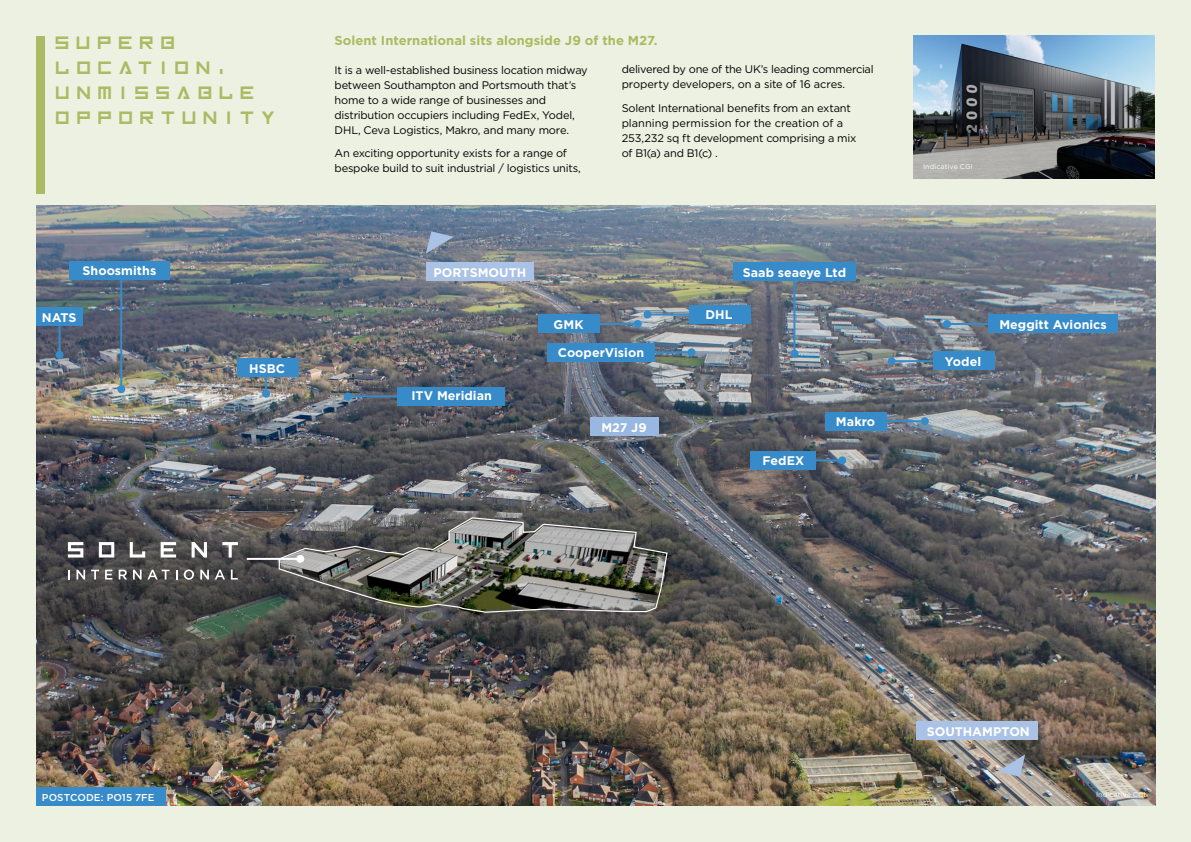
<style>
.page{position:relative;width:1191px;height:842px;background:#edf1e1}
.page>*{position:absolute;margin:0;border:0;box-sizing:border-box;transform-origin:0 0}
.t1{font:40px "Inversionz Unboxed";letter-spacing:-.1em;color:#aabb63}
.t2{font:700 13px "Gotham";letter-spacing:.005em;color:#aabb63}
.t3{font:700 12.5px "Gotham";letter-spacing:.005em;color:#fff}
.t4{font:11px/15px "Gotham";letter-spacing:-.02em;color:#000}
.t5{font:500 10px "Gotham";letter-spacing:.005em;color:#fff}
.t6{font:7px "Gotham";letter-spacing:.015em;color:#fff}
</style>
<div class="page">
<img style="left:36px;top:205px;width:1119px;height:601px">
<div style="left:36px;top:36px;width:9px;height:158px;background:#aabb63"></div>
<svg style="left:68px;top:542px;width:15px;height:15px"></svg>
<svg style="left:99px;top:542px;width:15px;height:15px"></svg>
<svg style="left:130px;top:542px;width:15px;height:15px"></svg>
<svg style="left:161px;top:542px;width:15px;height:15px"></svg>
<svg style="left:191px;top:542px;width:16px;height:15px"></svg>
<svg style="left:222px;top:542px;width:16px;height:15px"></svg>
<svg style="left:68px;top:570px;width:2px;height:9px"></svg>
<svg style="left:77px;top:570px;width:8px;height:9px"></svg>
<svg style="left:91px;top:570px;width:8px;height:9px"></svg>
<svg style="left:105px;top:570px;width:7px;height:9px"></svg>
<svg style="left:119px;top:570px;width:8px;height:9px"></svg>
<svg style="left:133px;top:570px;width:37px;height:9px"></svg>
<svg style="left:184px;top:569px;width:10px;height:11px"></svg>
<svg style="left:200px;top:570px;width:9px;height:9px"></svg>
<svg style="left:215px;top:570px;width:10px;height:9px"></svg>
<svg style="left:231px;top:570px;width:7px;height:9px"></svg>
<hr style="left:247px;top:558px;width:53px;height:2px;background:#fff">
<div style="left:590px;top:417px;width:68px;height:19px;background:#98b8e1"></div>
<div style="left:916px;top:721px;width:121px;height:19px;background:#a9c2e6"></div>
<div style="left:426px;top:262px;width:107px;height:19px;background:#a9c2e6"></div>
<svg style="left:426px;top:231px;width:28px;height:23px"></svg>
<div style="left:36px;top:787px;width:130px;height:19px;background:#378bc9"></div>
<hr style="left:839px;top:420px;width:86px;height:2px;background:#378bc9">
<div style="left:921px;top:417px;width:8px;height:8px;background:#378bc9;border-radius:50%"></div>
<div style="left:825px;top:412px;width:62px;height:18px;background:#378bc9"></div>
<hr style="left:793px;top:277px;width:2px;height:76px;background:#378bc9">
<div style="left:790px;top:349px;width:8px;height:8px;background:#378bc9;border-radius:50%"></div>
<div style="left:733px;top:262px;width:122px;height:19px;background:#378bc9"></div>
<hr style="left:647px;top:314px;width:86px;height:2px;background:#378bc9">
<div style="left:643px;top:311px;width:8px;height:8px;background:#378bc9;border-radius:50%"></div>
<div style="left:689px;top:305px;width:61px;height:19px;background:#378bc9"></div>
<hr style="left:891px;top:360px;width:86px;height:2px;background:#378bc9">
<div style="left:887px;top:357px;width:8px;height:8px;background:#378bc9;border-radius:50%"></div>
<div style="left:933px;top:351px;width:61px;height:19px;background:#378bc9"></div>
<hr style="left:947px;top:323px;width:85px;height:2px;background:#378bc9">
<div style="left:943px;top:320px;width:8px;height:8px;background:#378bc9;border-radius:50%"></div>
<div style="left:988px;top:314px;width:130px;height:19px;background:#378bc9"></div>
<hr style="left:552px;top:323px;width:86px;height:2px;background:#378bc9">
<div style="left:634px;top:320px;width:8px;height:8px;background:#378bc9;border-radius:50%"></div>
<div style="left:538px;top:314px;width:62px;height:19px;background:#378bc9"></div>
<hr style="left:606px;top:351px;width:85px;height:2px;background:#378bc9">
<div style="left:687px;top:348px;width:8px;height:8px;background:#378bc9;border-radius:50%"></div>
<div style="left:547px;top:343px;width:107px;height:19px;background:#378bc9"></div>
<hr style="left:797px;top:459px;width:45px;height:2px;background:#378bc9">
<div style="left:838px;top:456px;width:8px;height:8px;background:#378bc9;border-radius:50%"></div>
<div style="left:750px;top:451px;width:66px;height:19px;background:#378bc9"></div>
<img style="left:913px;top:35px;width:242px;height:144px">
<img style="left:278px;top:517px;width:390px;height:96px">
<svg style="left:997px;top:754px;width:28px;height:23px"></svg>
<hr style="left:348px;top:395px;width:85px;height:2px;background:#378bc9">
<div style="left:344px;top:392px;width:8px;height:8px;background:#378bc9;border-radius:50%"></div>
<div style="left:398px;top:387px;width:107px;height:19px;background:#378bc9"></div>
<hr style="left:265px;top:358px;width:2px;height:36px;background:#378bc9">
<div style="left:262px;top:390px;width:8px;height:8px;background:#378bc9;border-radius:50%"></div>
<div style="left:237px;top:358px;width:62px;height:19px;background:#378bc9"></div>
<hr style="left:59px;top:323px;width:2px;height:32px;background:#378bc9">
<div style="left:56px;top:351px;width:8px;height:8px;background:#378bc9;border-radius:50%"></div>
<div style="left:36px;top:307px;width:47px;height:19px;background:#378bc9"></div>
<hr style="left:120px;top:280px;width:2px;height:109px;background:#378bc9">
<div style="left:117px;top:385px;width:8px;height:8px;background:#378bc9;border-radius:50%"></div>
<div style="left:69px;top:261px;width:101px;height:19px;background:#378bc9"></div>
<h1 class="t1" style="left:51px;top:17px;width:132px">Superb</h1>
<p class="t2" style="left:334px;top:32px;width:325px">Solent International sits alongside J9 of the M27.</p>
<h1 class="t1" style="left:51px;top:42px;width:185px">location,</h1>
<h1 class="t1" style="left:51px;top:67px;width:211px">unmissable</h1>
<h1 class="t1" style="left:51px;top:92px;width:232px">opportunity</h1>
<p class="t4" style="left:621px;top:62px;width:253px">delivered by one of the UK’s leading commercial property developers, on a site of 16 acres.</p>
<p class="t4" style="left:621px;top:100px;width:236px">Solent International benefits from an extant planning permission for the creation of a 253,232 sq ft development comprising a mix of B1(a) and B1(c) .</p>
<p class="t4" style="left:334px;top:62px;width:255px">It is a well-established business location midway between Southampton and Portsmouth that’s home to a wide range of businesses and distribution occupiers including FedEx, Yodel, DHL, Ceva Logistics, Makro, and many more.</p>
<p class="t4" style="left:334px;top:146px;width:248px">An exciting opportunity exists for a range of bespoke build to suit industrial / logistics units,</p>
<p class="t3" style="left:83px;top:263px;width:75px">Shoosmiths</p>
<p class="t3" style="left:433px;top:264px;width:94px">PORTSMOUTH</p>
<p class="t3" style="left:742px;top:264px;width:105px">Saab seaeye Ltd</p>
<p class="t6" style="left:923px;top:162px;width:51px">Indicative CGI</p>
<p class="t3" style="left:42px;top:309px;width:36px">NATS</p>
<p class="t3" style="left:249px;top:360px;width:37px">HSBC</p>
<p class="t5" style="left:42px;top:790px;width:114px">POSTCODE: PO15 7FE</p>
<p class="t3" style="left:411px;top:388px;width:82px">ITV Meridian</p>
<p class="t3" style="left:705px;top:307px;width:29px">DHL</p>
<p class="t3" style="left:553px;top:316px;width:31px">GMK</p>
<p class="t3" style="left:999px;top:316px;width:109px">Meggitt Avionics</p>
<p class="t3" style="left:558px;top:344px;width:88px">CooperVision</p>
<p class="t3" style="left:945px;top:353px;width:38px">Yodel</p>
<p class="t3" style="left:601px;top:419px;width:47px">M27 J9</p>
<p class="t3" style="left:762px;top:452px;width:43px">FedEX</p>
<p class="t3" style="left:836px;top:413px;width:41px">Makro</p>
<p class="t3" style="left:926px;top:723px;width:105px">SOUTHAMPTON</p>
<p class="t6" style="left:1096px;top:789px;width:51px">Indicative CGI</p>
</div>
